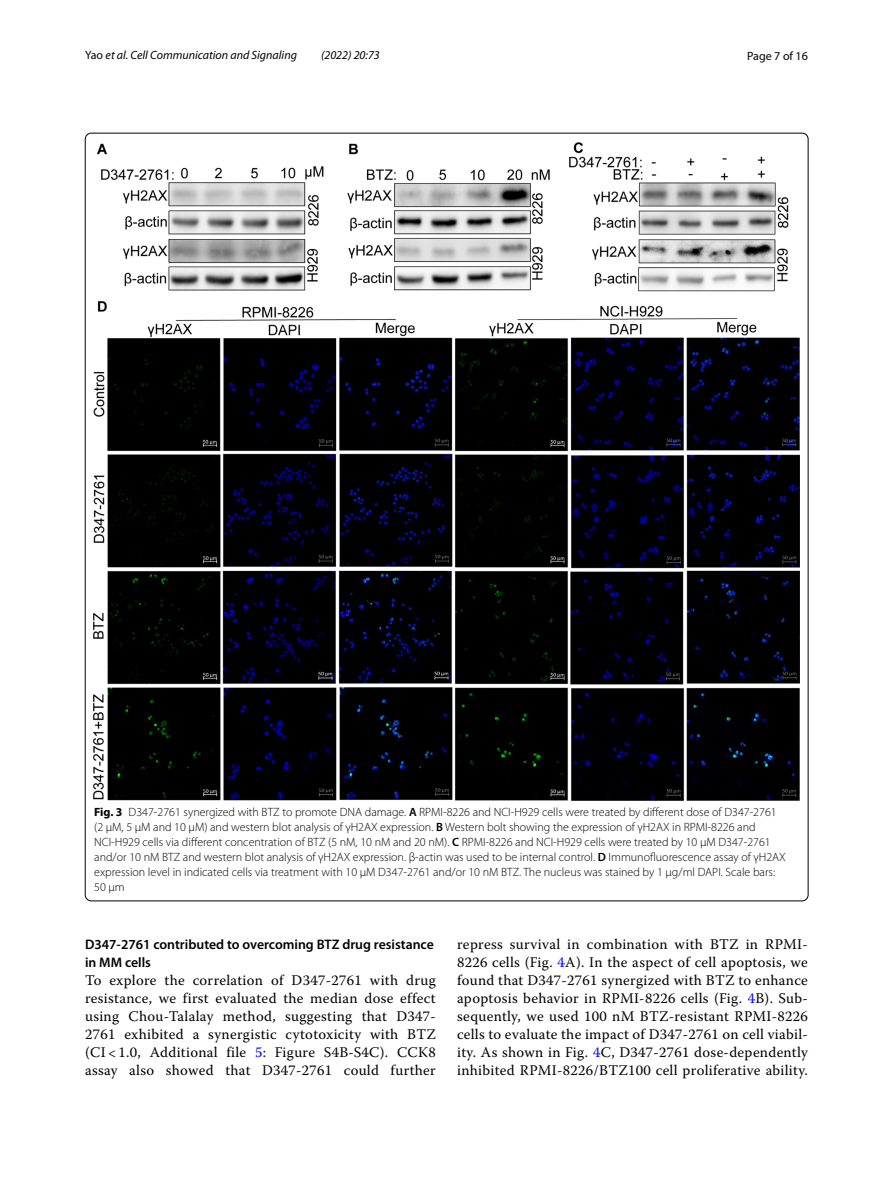
<style>
.page{position:relative;width:893px;height:1187px;background:#fff}
.page>*{position:absolute;margin:0;border:0;box-sizing:border-box;transform-origin:0 0}
.t1{font:14.7px/18px "Warnock Pro";letter-spacing:.02em;color:#000;text-align:justify}
.t2{font:600 13.8px/18px "Myriad Pro";color:#000}
.t3{font:300 12px/15px "Myriad Pro";color:#000}
.t4{font:italic 12px "Myriad Pro";color:#000}
.t5{font:12px "Myriad Pro";color:#000}
.s1{font-style:normal}
.s2{font-weight:700}
.s3{font-weight:600}
.s4{color:#00f}
</style>
<div class="page">
<img style="left:94px;top:142px;width:706px;height:658px">
<p class="t4" style="left:85px;top:48px;width:213px"><span class="s1">Yao</span> et al. Cell Communication and Signaling</p>
<p class="t4" style="left:321px;top:48px;width:60px">(2022) 20:73</p>
<p class="t5" style="left:747px;top:48px;width:62px">Page 7 of 16</p>
<p class="t3" style="left:94px;top:804px;width:693px"><span class="s2">Fig. 3</span> D347-2761 synergized with BTZ to promote DNA damage. <span class="s3">A</span> RPMI-8226 and NCI-H929 cells were treated by different dose of D347-2761 (2 μM, 5 μM and 10 μM) and western blot analysis of γH2AX expression. <span class="s3">B</span> Western bolt showing the expression of γH2AX in RPMI-8226 and NCI-H929 cells via different concentration of BTZ (5 nM, 10 nM and 20 nM). <span class="s3">C</span> RPMI-8226 and NCI-H929 cells were treated by 10 μM D347-2761 and/or 10 nM BTZ and western blot analysis of γH2AX expression. β-actin was used to be internal control. <span class="s3">D</span> Immunofluorescence assay of γH2AX expression level in indicated cells via treatment with 10 μM D347-2761 and/or 10 nM BTZ. The nucleus was stained by 1 μg/ml DAPI. Scale bars:<br>50 μm</p>
<p class="t2" style="left:85px;top:934px;width:350px">D347‑2761 contributed to overcoming BTZ drug resistance in MM cells</p>
<p class="t1" style="left:85px;top:970px;width:352px">To explore the correlation of D347-2761 with drug resistance, we first evaluated the median dose effect using Chou-Talalay method, suggesting that D347- 2761 exhibited a synergistic cytotoxicity with BTZ (CI &lt; 1.0, Additional file <span class="s4">5</span>: Figure S4B-S4C). CCK8 assay also showed that D347-2761 could further</p>
<p class="t1" style="left:457px;top:935px;width:352px">repress survival in combination with BTZ in RPMI-8226 cells (Fig. <span class="s4">4</span>A). In the aspect of cell apoptosis, we found that D347-2761 synergized with BTZ to enhance apoptosis behavior in RPMI-8226 cells (Fig. <span class="s4">4</span>B). Sub&shy;sequently, we used 100 nM BTZ-resistant RPMI-8226 cells to evaluate the impact of D347-2761 on cell viabil&shy;ity. As shown in Fig. <span class="s4">4</span>C, D347-2761 dose-dependently inhibited RPMI-8226/BTZ100 cell proliferative ability.</p>
</div>
